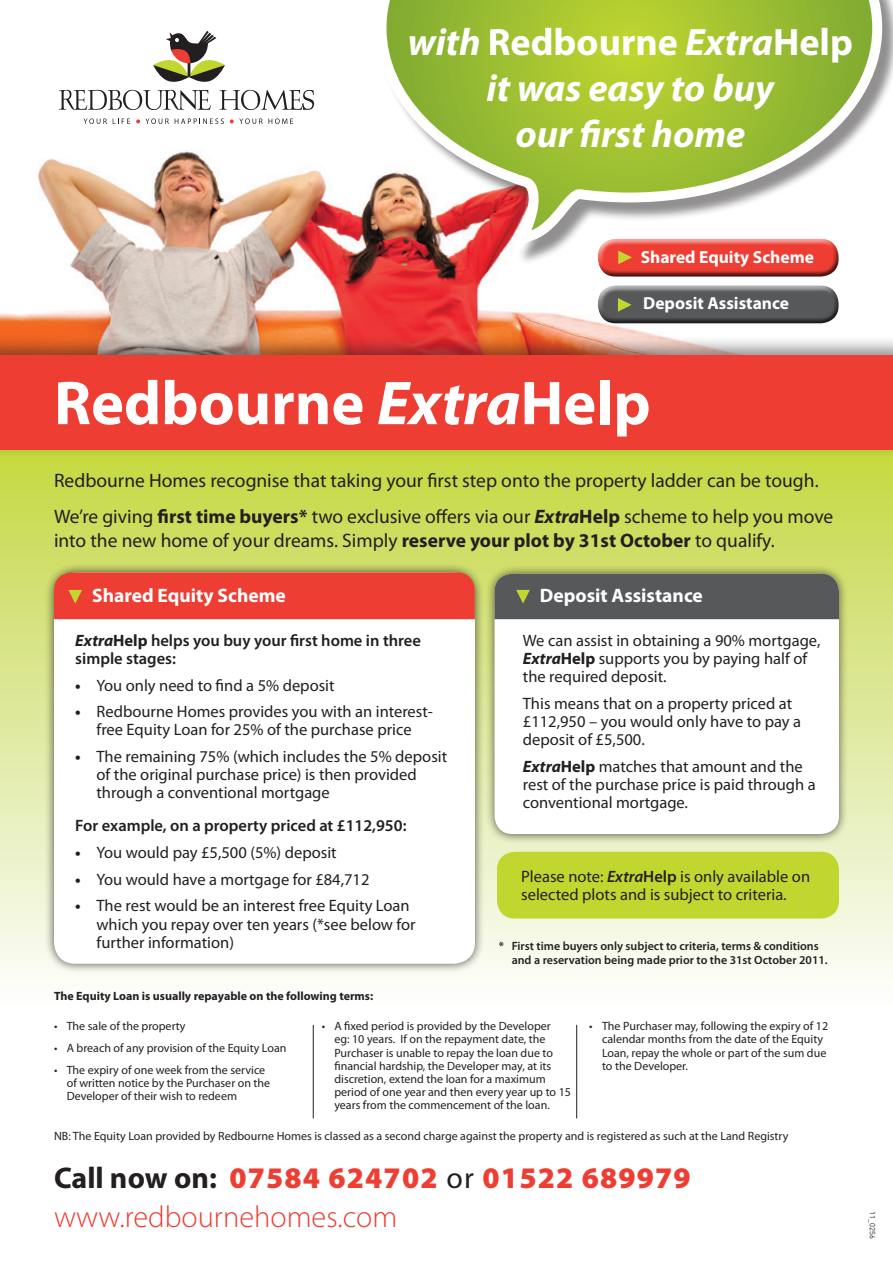
<style>
.page{position:relative;width:893px;height:1263px;background:#fff}
.page>*{position:absolute;margin:0;border:0;box-sizing:border-box;transform-origin:0 0}
.t1{font:700 62.4px "Myriad Pro";color:#fff}
.t2{font:italic 700 38.25px/45.9px "Myriad Pro";color:#fff;text-align:center}
.t3{font:300 30.45px "Myriad Pro";color:#ee3e34}
.t4{font:900 30px "Myriad Pro";letter-spacing:.04em;color:#ee3e34}
.t5{font:19.5px/36.8px "Myriad Pro";color:#231f20}
.t6{font:700 19.5px "Myriad Pro";color:#fff}
.t7{font:700 17.4px "Myriad Pro";color:#fff}
.t8{font:16.5px/18.1px "Myriad Pro";color:#231f20}
.t9{font:600 16.5px/18.1px "Myriad Pro";color:#231f20}
.t10{font:12px/13.2px "Myriad Pro";color:#231f20}
.t11{font:600 12px/13.5px "Myriad Pro";color:#231f20}
.t12{font:700 12px "Myriad Pro";color:#231f20}
.t13{font:7.5px "DIN";color:#231f20}
.s1{font-style:normal}
.s2{font-style:italic}
.s3{font-weight:700}
.s4{font-weight:700;font-style:italic}
.s5{font-weight:600;font-style:italic}
.s6{font-weight:600}
.s7{font-weight:700;color:#231f20}
.s8{font-weight:400;color:#231f20}
</style>
<div class="page">
<div style="left:0;top:408px;width:893px;height:600px;background:linear-gradient(to bottom,#c1d435,#fcfdfe)"></div>
<img style="left:0;top:103px;width:653px;height:231px">
<div style="left:379px;top:0;width:514px;height:265px;background:#231f20;opacity:.5"></div>
<svg style="left:376px;top:0;width:506px;height:247px"></svg>
<div style="left:44px;top:563px;width:441px;height:410px;background:#231f20;opacity:.75"></div>
<div style="left:54px;top:572px;width:421px;height:392px;background:#fff;border-radius:21px"></div>
<div style="left:485px;top:564px;width:364px;height:280px;background:#231f20;opacity:.75"></div>
<div style="left:495px;top:574px;width:344px;height:260px;background:#fff;border-radius:18px"></div>
<div style="left:497px;top:852px;width:342px;height:66px;background:#c1d72f;border-radius:18px"></div>
<svg style="left:84px;top:118px;width:23px;height:6px"></svg>
<svg style="left:113px;top:119px;width:17px;height:5px"></svg>
<svg style="left:175px;top:118px;width:49px;height:6px"></svg>
<svg style="left:136px;top:118px;width:33px;height:6px"></svg>
<svg style="left:230px;top:118px;width:63px;height:6px"></svg>
<svg style="left:59px;top:31px;width:255px;height:79px"></svg>
<div style="left:0;top:334px;width:893px;height:123px;background:#231f20;opacity:.5"></div>
<div style="left:0;top:355px;width:893px;height:95px;background:#ee3e34"></div>
<hr style="left:313px;top:1025px;width:1px;height:93px;background:#231f20">
<hr style="left:576px;top:1025px;width:1px;height:93px;background:#231f20">
<div style="left:597px;top:236px;width:243px;height:33px;background:#fff;opacity:.75"></div>
<div style="left:597px;top:243px;width:243px;height:35px;background:#231f20;opacity:.75"></div>
<svg style="left:618px;top:251px;width:14px;height:13px"></svg>
<div style="left:597px;top:282px;width:243px;height:35px;background:#fff;opacity:.75"></div>
<div style="left:597px;top:290px;width:243px;height:34px;background:#231f20;opacity:.75"></div>
<svg style="left:618px;top:298px;width:14px;height:14px"></svg>
<div style="left:494px;top:574px;width:345px;height:45px;background:#57585a"></div>
<div style="left:54px;top:572px;width:421px;height:47px;background:#ee3e34"></div>
<h2 class="t2" style="left:408px;top:18px;width:447px">with <span class="s1">Redbourne</span> Extra<span class="s1">Help </span>it was easy to buy<br>our first home</h2>
<p class="t7" style="left:641px;top:246px;width:175px">Shared Equity Scheme</p>
<p class="t7" style="left:643px;top:292px;width:147px">Deposit Assistance</p>
<h1 class="t1" style="left:54px;top:362px;width:598px">Redbourne <span class="s2">Extra</span>Help</h1>
<p class="t5" style="left:54px;top:461px;width:781px">Redbourne Homes recognise that taking your first step onto the property ladder can be tough.<br>We’re giving <span class="s3">first time buyers*</span> two exclusive offers via our <span class="s4">Extra</span><span class="s3">Help</span> scheme to help you move</p>
<p class="t5" style="left:54px;top:522px;width:722px">into the new home of your dreams. Simply <span class="s3">reserve your plot by 31st October</span> to qualify.</p>
<p class="t6" style="left:92px;top:583px;width:195px">Shared Equity Scheme</p>
<p class="t9" style="left:75px;top:631px;width:347px"><span class="s4">Extra</span><span class="s3">Help</span> helps you buy your first home in three simple stages:</p>
<p class="t8" style="left:75px;top:676px;width:261px"><span class="s3">•</span> You only need to find a 5% deposit</p>
<p class="t8" style="left:75px;top:702px;width:359px;text-align:center"><span class="s3">•</span> Redbourne Homes provides you with an interest&shy;free Equity Loan for 25% of the purchase price</p>
<p class="t8" style="left:97px;top:747px;width:352px;text-indent:-21px"><span class="s3">•</span> The remaining 75% (which includes the 5% deposit of the original purchase price) is then provided through a conventional mortgage</p>
<p class="t9" style="left:75px;top:816px;width:333px">For example, on a property priced at £112,950:</p>
<p class="t8" style="left:75px;top:843px;width:263px"><span class="s3">•</span> You would pay £5,500 (5%) deposit</p>
<p class="t8" style="left:75px;top:870px;width:296px"><span class="s3">•</span> You would have a mortgage for £84,712</p>
<p class="t8" style="left:97px;top:896px;width:321px;text-indent:-21px"><span class="s3">•</span> The rest would be an interest free Equity Loan which you repay over ten years (*see below for further information)</p>
<p class="t12" style="left:54px;top:988px;width:321px">The Equity Loan is usually repayable on the following terms:</p>
<p class="t6" style="left:540px;top:583px;width:164px">Deposit Assistance</p>
<p class="t8" style="left:523px;top:631px;width:299px">We can assist in obtaining a 90% mortgage,<br><span class="s4">Extra</span><span class="s3">Help</span> supports you by paying half of the required deposit.</p>
<p class="t8" style="left:523px;top:694px;width:280px">This means that on a property priced at £112,950 – you would only have to pay a deposit of £5,500.</p>
<p class="t8" style="left:523px;top:757px;width:294px"><span class="s4">Extra</span><span class="s3">Help</span> matches that amount and the rest of the purchase price is paid through a conventional mortgage.</p>
<p class="t8" style="left:521px;top:867px;width:290px">Please note: <span class="s5">Extra</span><span class="s6">Help</span> is only available on selected plots and is subject to criteria.</p>
<p class="t11" style="left:512px;top:939px;width:318px;text-indent:-13px">* First time buyers only subject to criteria, terms &amp; conditions and a reservation being made prior to the 31st October 2011.</p>
<p class="t10" style="left:54px;top:1019px;width:133px">• The sale of the property</p>
<p class="t10" style="left:54px;top:1041px;width:234px">• A breach of any provision of the Equity Loan</p>
<p class="t10" style="left:67px;top:1063px;width:205px;text-indent:-13px">• The expiry of one week from the service of written notice by the Purchaser on the<br>Developer of their wish to redeem</p>
<p class="t10" style="left:334px;top:1019px;width:238px;text-indent:-13px">• A fixed period is provided by the Developer<br>eg: 10 years. If on the repayment date, the Purchaser is unable to repay the loan due to financial hardship, the Developer may, at its discretion, extend the loan for a maximum period of one year and then every year up to 15 years from the commencement of the loan.</p>
<p class="t10" style="left:602px;top:1019px;width:228px;text-indent:-13px">• The Purchaser may, following the expiry of 12 calendar months from the date of the Equity Loan, repay the whole or part of the sum due to the Developer.</p>
<p class="t10" style="left:54px;top:1129px;width:736px">NB: The Equity Loan provided by Redbourne Homes is classed as a second charge against the property and is registered as such at the Land Registry</p>
<h3 class="t4" style="left:54px;top:1160px;width:638px"><span class="s7">Call now on:</span> 07584 624702 <span class="s8">or</span> 01522 689979</h3>
<h3 class="t3" style="left:54px;top:1200px;width:345px">www.redbournehomes.com</h3>
<p class="t13" style="left:877px;top:1211px;width:29px;rotate:90deg">11_0256</p>
</div>
